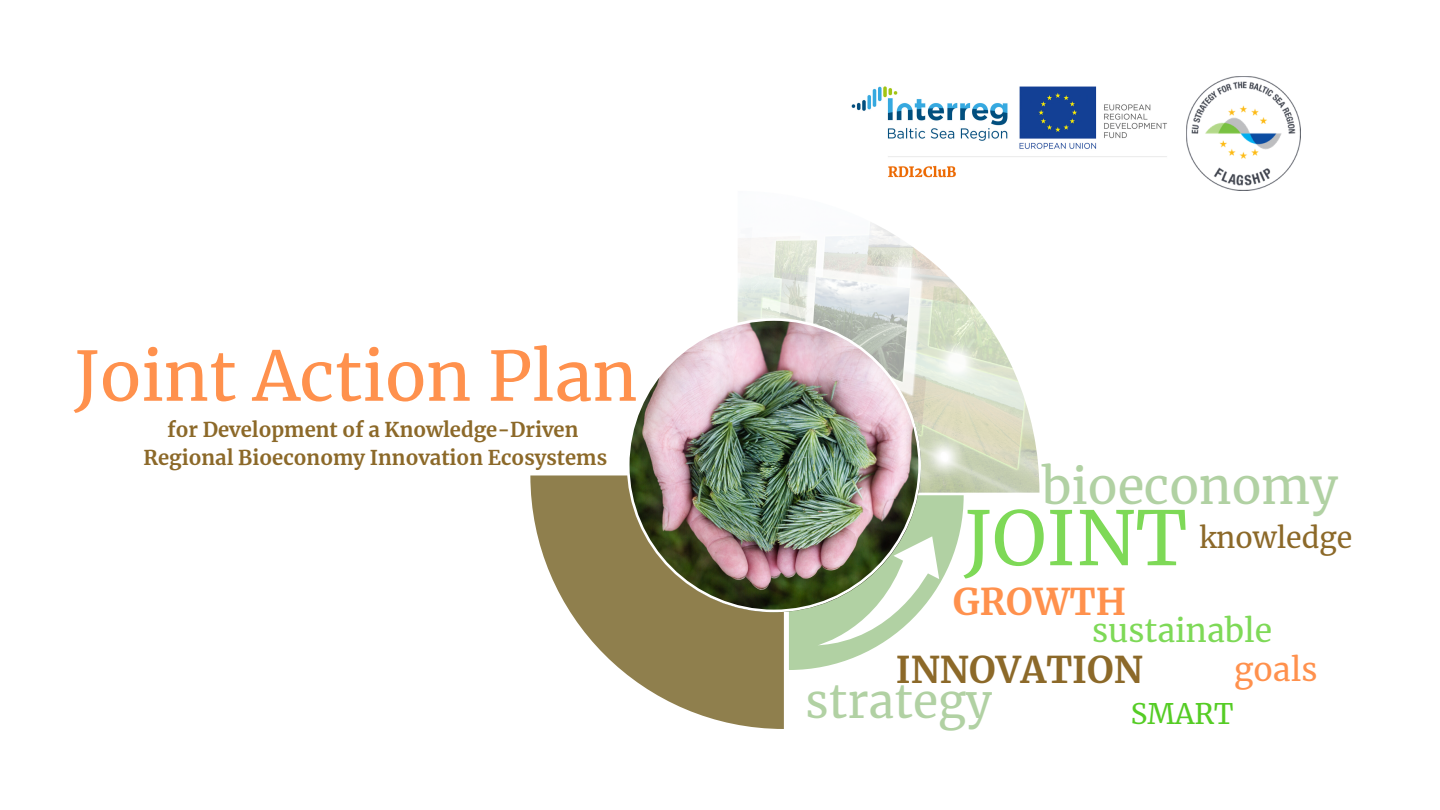
<style>
.page{position:relative;width:1440px;height:810px;background:#fff}
.page>*{position:absolute;margin:0;border:0;box-sizing:border-box;transform-origin:0 0}
.t1{font:74.5px "Merriweather";color:#7ed957}
.t2{font:68px "Merriweather";color:#ff914d}
.t3{font:49px "Merriweather";color:#b1d1a3}
.t4{font:46px "Merriweather";color:#b1d1a3}
.t5{font:700 36.4px "Merriweather";color:#8c6929}
.t6{font:700 36.4px "Merriweather";color:#ff914d}
.t7{font:31.9px "Merriweather";color:#7ed957}
.t8{font:31.9px "Merriweather";color:#ff914d}
.t9{font:28.6px "Merriweather";color:#8c6929}
.t10{font:28px "Merriweather";color:#55cc25}
.t11{font:700 20.2px/28.1px "Merriweather";color:#8c6929;text-align:center}
</style>
<div class="page">
<img style="left:851px;top:86px;width:316px;height:92px">
<img style="left:1186px;top:77px;width:114px;height:114px">
<img style="left:738px;top:222px;width:301px;height:271px">
<svg style="left:530px;top:475px;width:254px;height:254px;fill:#8f7f4d"></svg>
<svg style="left:789px;top:495px;width:175px;height:175px"></svg>
<img style="left:627px;top:318px;width:294px;height:294px">
<h2 class="t2" style="left:74px;top:334px;width:565px">Joint Action Plan</h2>
<p class="t11" style="left:144px;top:416px;width:465px">for Development of a Knowledge-Driven<br>Regional Bioeconomy Innovation Ecosystems</p>
<h3 class="t3" style="left:1042px;top:456px;width:298px">bioeconomy</h3>
<h1 class="t1" style="left:964px;top:492px;width:225px">JOINT</h1>
<h3 class="t9" style="left:1199px;top:520px;width:155px">knowledge</h3>
<h3 class="t6" style="left:953px;top:579px;width:175px">GROWTH</h3>
<h3 class="t7" style="left:1092px;top:611px;width:182px">sustainable</h3>
<h3 class="t5" style="left:896px;top:647px;width:249px">INNOVATION</h3>
<h3 class="t8" style="left:1234px;top:649px;width:85px">goals</h3>
<h3 class="t4" style="left:806px;top:672px;width:188px">strategy</h3>
<h3 class="t10" style="left:1131px;top:697px;width:104px">SMART</h3>
</div>
